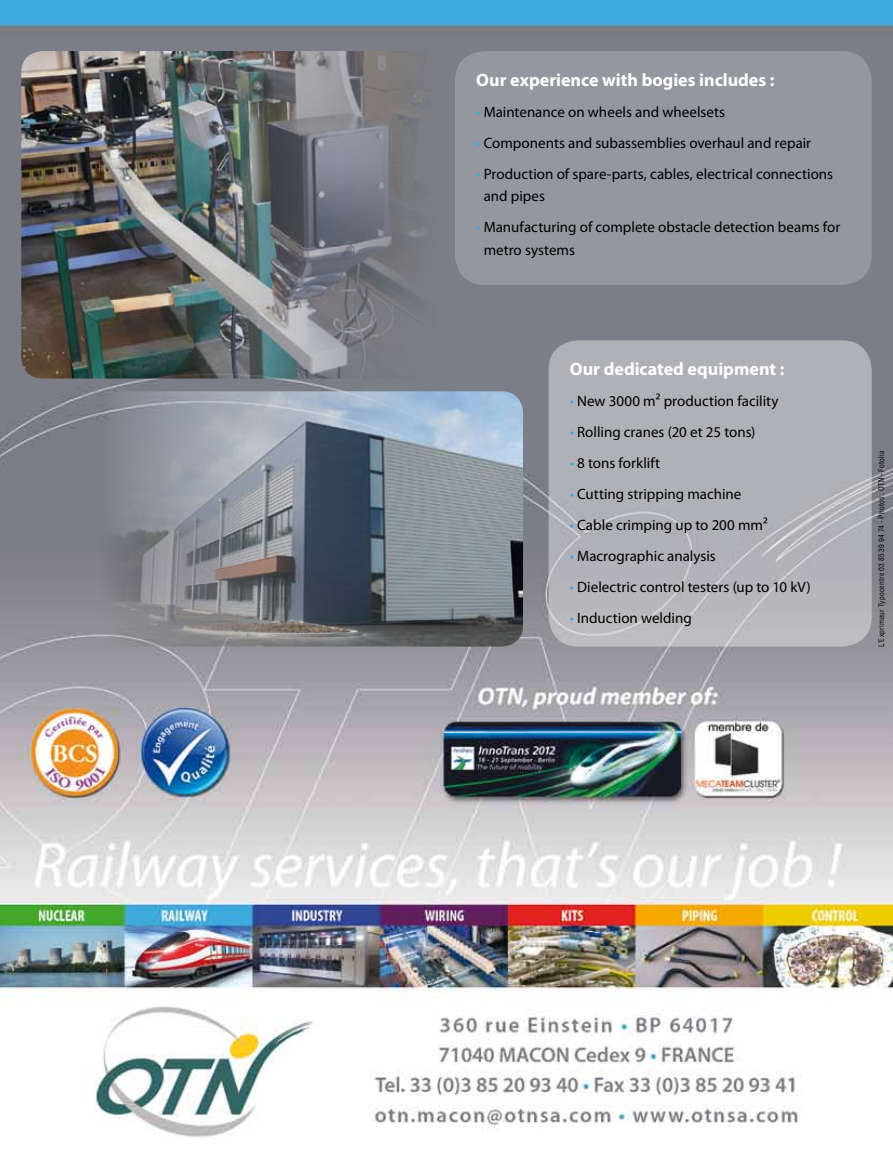
<style>
.page{position:relative;width:893px;height:1157px;background:#fff}
.page>*{position:absolute;margin:0;border:0;box-sizing:border-box;transform-origin:0 0}
.t1{font:700 18px "Myriad Pro";color:#fff}
.t2{font:15px/22.5px "Myriad Pro";color:#000}
.t3{font:condensed 7.5px "Helvetica";letter-spacing:.03em;color:#000}
.s1{color:#3faadc}
</style>
<div class="page">
<img style="left:0;top:0;width:893px;height:1137px">
<div style="left:455px;top:51px;width:417px;height:234px;background:#94979e;border-radius:30px"></div>
<img style="left:21px;top:51px;width:425px;height:327px">
<img style="left:85px;top:391px;width:438px;height:255px">
<div style="left:549px;top:340px;width:323px;height:306px;background:linear-gradient(to right,#b2b3b8,#b3b4b9);border-radius:30px"></div>
<p class="t1" style="left:476px;top:68px;width:300px">Our experience with bogies includes :</p>
<p class="t2" style="left:476px;top:100px;width:250px"><span class="s1">•</span> Maintenance on wheels and wheelsets</p>
<p class="t2" style="left:476px;top:131px;width:336px"><span class="s1">•</span> Components and subassemblies overhaul and repair</p>
<p class="t2" style="left:484px;top:162px;width:351px;text-indent:-7px"><span class="s1">•</span> Production of spare-parts, cables, electrical connections and pipes</p>
<p class="t2" style="left:484px;top:216px;width:358px;text-indent:-7px"><span class="s1">•</span> Manufacturing of complete obstacle detection beams for metro systems</p>
<p class="t1" style="left:570px;top:357px;width:216px">Our dedicated equipment :</p>
<p class="t2" style="left:570px;top:389px;width:210px"><span class="s1">•</span> New 3000 m² production facility</p>
<p class="t2" style="left:570px;top:420px;width:187px"><span class="s1">•</span> Rolling cranes (20 et 25 tons)</p>
<p class="t2" style="left:570px;top:451px;width:92px"><span class="s1">•</span> 8 tons forklift</p>
<p class="t2" style="left:570px;top:482px;width:173px"><span class="s1">•</span> Cutting stripping machine</p>
<p class="t2" style="left:570px;top:513px;width:199px"><span class="s1">•</span> Cable crimping up to 200 mm²</p>
<p class="t2" style="left:570px;top:544px;width:148px"><span class="s1">•</span> Macrographic analysis</p>
<p class="t2" style="left:570px;top:575px;width:242px"><span class="s1">•</span> Dielectric control testers (up to 10 kV)</p>
<p class="t2" style="left:570px;top:606px;width:124px"><span class="s1">•</span> Induction welding</p>
<p class="t3" style="left:877px;top:646px;width:197px;rotate:-90deg">L’Exprimeur Typocentre 03 85 39 94 74 - Photos : OTN - Fotolia</p>
</div>
